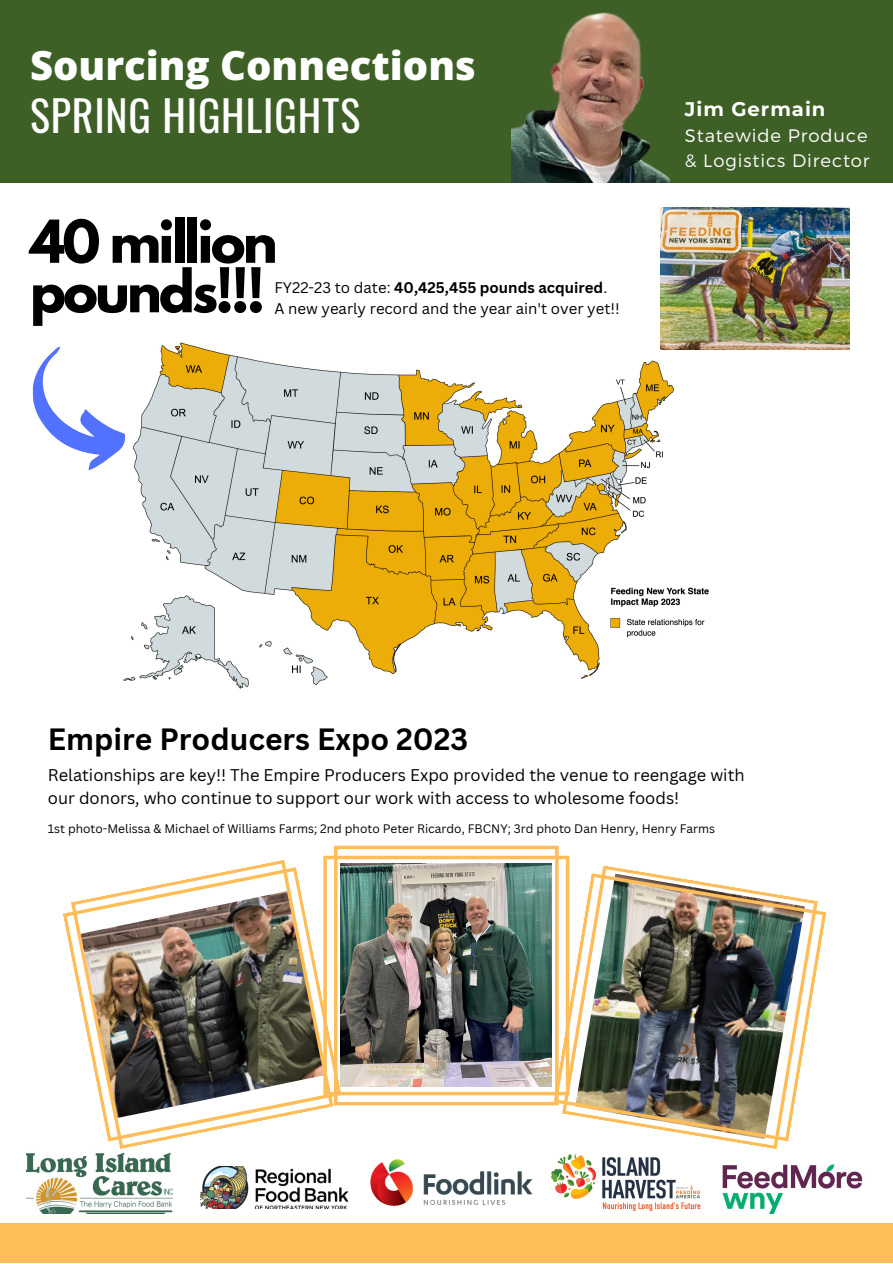
<style>
.page{position:relative;width:893px;height:1264px;background:#fff}
.page>*{position:absolute;margin:0;border:0;box-sizing:border-box;transform-origin:0 0}
.t1{font:700 52.35px/49.5px "League Spartan";letter-spacing:-.05em;color:#000}
.t2{font:42px "Oswald";letter-spacing:.02em;color:#fff}
.t3{font:800 40.05px "Open Sans";color:#fff}
.t4{font:700 30px "Canva Sans";color:#000}
.t5{font:700 19.65px "Montserrat";letter-spacing:.05em;color:#fff}
.t6{font:300 18px/24.8px "Montserrat";letter-spacing:.05em;color:#fff}
.t7{font:16.5px/22.5px "Canva Sans";color:#000}
.t8{font:15px/20.2px "Canva Sans";color:#000}
.t9{font:12px "Canva Sans";color:#000}
.s1{font-weight:700}
</style>
<div class="page">
<div style="left:0;top:0;width:892px;height:183px;background:#3e6027"></div>
<div style="left:0;top:1223px;width:892px;height:39px;background:#ffbd59"></div>
<img style="left:722px;top:1164px;width:141px;height:49px">
<img style="left:200px;top:1166px;width:148px;height:42px">
<img style="left:26px;top:1152px;width:147px;height:61px">
<img style="left:551px;top:1154px;width:149px;height:56px">
<img style="left:370px;top:1159px;width:163px;height:48px">
<svg style="left:323px;top:845px;width:246px;height:260px"></svg>
<img style="left:343px;top:863px;width:208px;height:223px">
<img style="left:552px;top:863px;width:275px;height:286px">
<img style="left:511px;top:12px;width:158px;height:170px">
<img style="left:123px;top:342px;width:633px;height:347px">
<svg style="left:32px;top:345px;width:94px;height:126px"></svg>
<img style="left:660px;top:208px;width:189px;height:141px">
<img style="left:63px;top:857px;width:280px;height:292px">
<h3 class="t3" style="left:30px;top:37px;width:447px">Sourcing Connections</h3>
<h2 class="t2" style="left:30px;top:83px;width:331px">SPRING HIGHLIGHTS</h2>
<h1 class="t1" style="left:30px;top:224px;width:249px">40 million pounds!!!</h1>
<p class="t8" style="left:274px;top:277px;width:347px">FY22-23 to date: <span class="s1">40,425,455 pounds acquired</span>.<br>A new yearly record and the year ain't over yet!!</p>
<p class="t5" style="left:684px;top:97px;width:142px">Jim Germain</p>
<p class="t6" style="left:684px;top:123px;width:186px">Statewide Produce &amp; Logistics Director</p>
<h3 class="t4" style="left:48px;top:718px;width:422px">Empire Producers Expo 2023</h3>
<p class="t7" style="left:48px;top:763px;width:698px">Relationships are key!! The Empire Producers Expo provided the venue to reengage with our donors, who continue to support our work with access to wholesome foods!</p>
<p class="t9" style="left:48px;top:820px;width:668px">1st photo-Melissa &amp; Michael of Williams Farms; 2nd photo Peter Ricardo, FBCNY; 3rd photo Dan Henry, Henry Farms</p>
</div>
